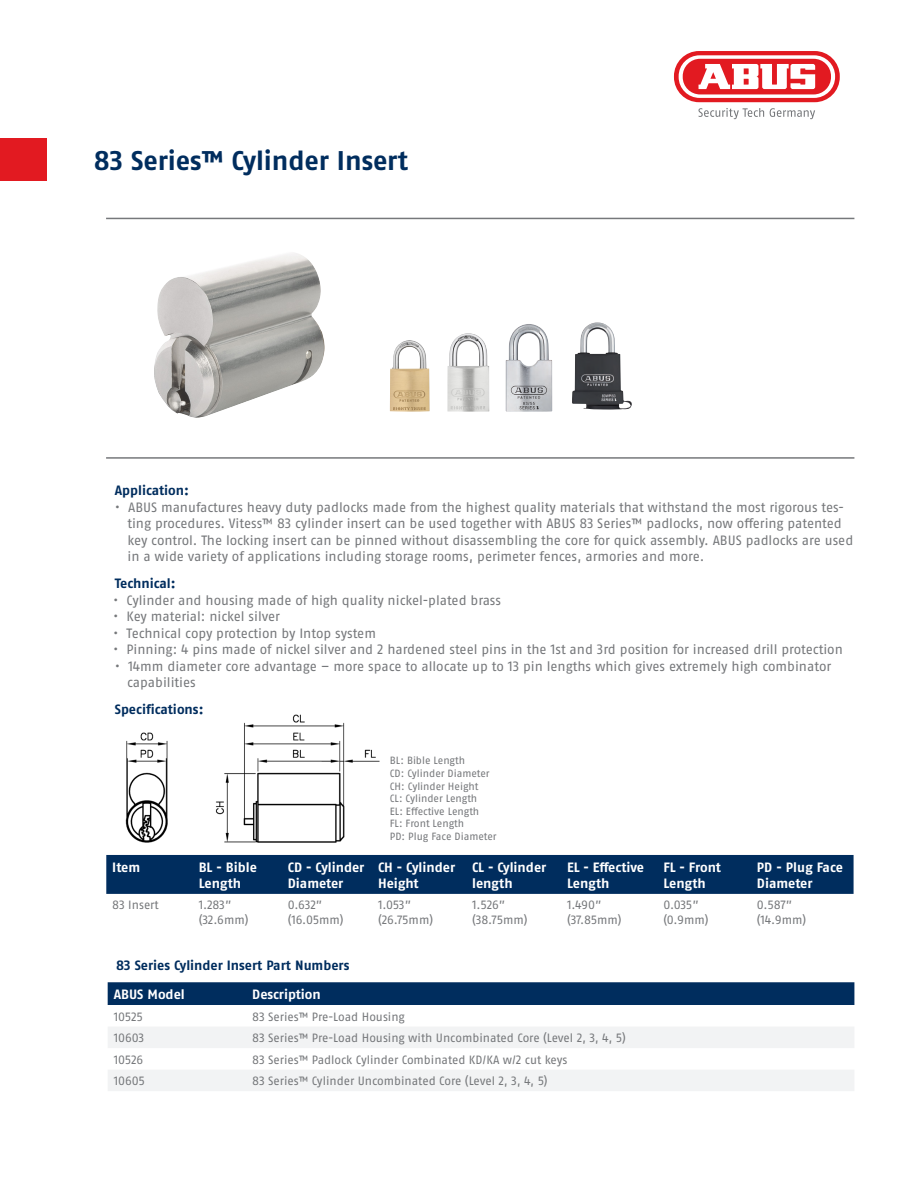
<style>
.page{position:relative;width:918px;height:1188px;background:#fff}
.page>*{position:absolute;margin:0;border:0;box-sizing:border-box;transform-origin:0 0}
.t1{font:700 27px "ABUS Fago Pro";letter-spacing:-.005em;color:#002d5e}
.Textblöcke_Zylinders{font:13.5px/16.5px "ABUS Fago Pro";letter-spacing:-.005em;color:#76787b}
.t2{font:700 13.5px/16.2px "ABUS Fago Pro";color:#fff}
.Textblöcke_Zylinders-2{font:700 13.5px "ABUS Fago Pro";color:#002d5e}
.t3{font:12px/14.4px "ABUS Fago Pro";letter-spacing:-.005em;color:#76787b}
.t4{font:10.5px "ABUS Fago Pro";letter-spacing:-.005em;color:#76787b}
</style>
<div class="page">
<img style="left:125px;top:714px;width:255px;height:129px">
<div style="left:106px;top:855px;width:748px;height:39px;background:#002d5e"></div>
<div style="left:674px;top:51px;width:166px;height:51px;background:#e21a21;border-radius:25px"></div>
<svg style="left:679px;top:55px;width:156px;height:43px"></svg>
<div style="left:683px;top:59px;width:148px;height:35px;background:#e21a21;border-radius:17px"></div>
<svg style="left:699px;top:64px;width:116px;height:25px"></svg>
<svg style="left:698px;top:108px;width:66px;height:11px"></svg>
<svg style="left:770px;top:108px;width:45px;height:11px"></svg>
<div style="left:0;top:138px;width:47px;height:43px;background:#e21a21"></div>
<hr style="left:106px;top:218px;width:748px;height:1px;background:#76787b">
<hr style="left:106px;top:457px;width:748px;height:2px;background:#76787b">
<img style="left:154px;top:253px;width:171px;height:165px">
<img style="left:390px;top:340px;width:39px;height:72px">
<img style="left:447px;top:333px;width:42px;height:79px">
<img style="left:506px;top:324px;width:46px;height:88px">
<img style="left:572px;top:322px;width:60px;height:88px">
<div style="left:108px;top:982px;width:746px;height:23px;background:#002d5e"></div>
<svg style="left:108px;top:1027px;width:746px;height:64px;fill:#f2f3f4"></svg>
<p class="t1" style="left:94px;top:145px;width:316px">83 Series™ Cylinder Insert</p>
<p class="Textblöcke_Zylinders-2" style="left:115px;top:483px;width:76px">Application:</p>
<p class="Textblöcke_Zylinders" style="left:128px;top:499px;width:727px;text-indent:-13px">• ABUS manufactures heavy duty padlocks made from the highest quality materials that withstand the most rigorous tes&shy;ting procedures. Vitess™ 83 cylinder insert can be used together with ABUS 83 Series™ padlocks, now offering patented key control. The locking insert can be pinned without disassembling the core for quick assembly. ABUS padlocks are used in a wide variety of applications including storage rooms, perimeter fences, armories and more.</p>
<p class="Textblöcke_Zylinders-2" style="left:115px;top:576px;width:62px">Technical:</p>
<p class="Textblöcke_Zylinders" style="left:113px;top:592px;width:389px">• Cylinder and housing made of high quality nickel-plated brass</p>
<p class="Textblöcke_Zylinders" style="left:113px;top:608px;width:168px">• Key material: nickel silver</p>
<p class="Textblöcke_Zylinders" style="left:113px;top:625px;width:264px">• Technical copy protection by Intop system</p>
<p class="Textblöcke_Zylinders" style="left:113px;top:641px;width:731px">• Pinning: 4 pins made of nickel silver and 2 hardened steel pins in the 1st and 3rd position for increased drill protection</p>
<p class="Textblöcke_Zylinders" style="left:115px;top:658px;width:718px">• 14mm diameter core advantage – more space to allocate up to 13 pin lengths which gives extremely high combinator</p>
<p class="Textblöcke_Zylinders" style="left:127px;top:674px;width:70px">capabilities</p>
<p class="Textblöcke_Zylinders-2" style="left:115px;top:702px;width:90px">Specifications:</p>
<p class="t4" style="left:390px;top:754px;width:77px">BL: Bible Length</p>
<p class="t4" style="left:390px;top:767px;width:101px">CD: Cylinder Diameter</p>
<p class="t4" style="left:390px;top:780px;width:90px">CH: Cylinder Height</p>
<p class="t4" style="left:390px;top:792px;width:89px">CL: Cylinder Length</p>
<p class="t4" style="left:390px;top:805px;width:91px">EL: Effective Length</p>
<p class="t4" style="left:390px;top:817px;width:76px">FL: Front Length</p>
<p class="t4" style="left:390px;top:830px;width:108px">PD: Plug Face Diameter</p>
<p class="t2" style="left:112px;top:859px;width:30px">Item</p>
<p class="t2" style="left:199px;top:859px;width:60px">BL - Bible<br>Length</p>
<p class="t2" style="left:288px;top:859px;width:78px">CD - Cylinder<br>Diameter</p>
<p class="t2" style="left:378px;top:859px;width:79px">CH - Cylinder<br>Height</p>
<p class="t2" style="left:472px;top:859px;width:76px">CL - Cylinder length</p>
<p class="t2" style="left:567px;top:859px;width:79px">EL - Effective<br>Length</p>
<p class="t2" style="left:663px;top:859px;width:59px">FL - Front<br>Length</p>
<p class="t2" style="left:757px;top:859px;width:87px">PD - Plug Face<br>Diameter</p>
<p class="t3" style="left:112px;top:898px;width:48px">83 Insert</p>
<p class="t3" style="left:199px;top:898px;width:51px">1.283” (32.6mm)</p>
<p class="t3" style="left:288px;top:898px;width:57px">0.632” (16.05mm)</p>
<p class="t3" style="left:378px;top:898px;width:57px">1.053” (26.75mm)</p>
<p class="t3" style="left:472px;top:898px;width:57px">1.526” (38.75mm)</p>
<p class="t3" style="left:567px;top:898px;width:56px">1.490” (37.85mm)</p>
<p class="t3" style="left:663px;top:898px;width:47px">0.035” (0.9mm)</p>
<p class="t3" style="left:757px;top:898px;width:37px">0.587”</p>
<p class="t3" style="left:757px;top:912px;width:51px">(14.9mm)</p>
<p class="Textblöcke_Zylinders-2" style="left:116px;top:957px;width:235px">83 Series Cylinder Insert Part Numbers</p>
<p class="t2" style="left:114px;top:986px;width:73px">ABUS Model</p>
<p class="t2" style="left:252px;top:986px;width:70px">Description</p>
<p class="t3" style="left:114px;top:1009px;width:31px">10525</p>
<p class="t3" style="left:252px;top:1009px;width:154px">83 Series™ Pre-Load Housing</p>
<p class="t3" style="left:114px;top:1031px;width:32px">10603</p>
<p class="t3" style="left:252px;top:1031px;width:375px">83 Series™ Pre-Load Housing with Uncombinated Core (Level 2, 3, 4, 5)</p>
<p class="t3" style="left:114px;top:1052px;width:31px">10526</p>
<p class="t3" style="left:252px;top:1052px;width:317px">83 Series™ Padlock Cylinder Combinated KD/KA w/2 cut keys</p>
<p class="t3" style="left:114px;top:1074px;width:33px">10605</p>
<p class="t3" style="left:252px;top:1074px;width:297px">83 Series™ Cylinder Uncombinated Core (Level 2, 3, 4, 5)</p>
</div>
